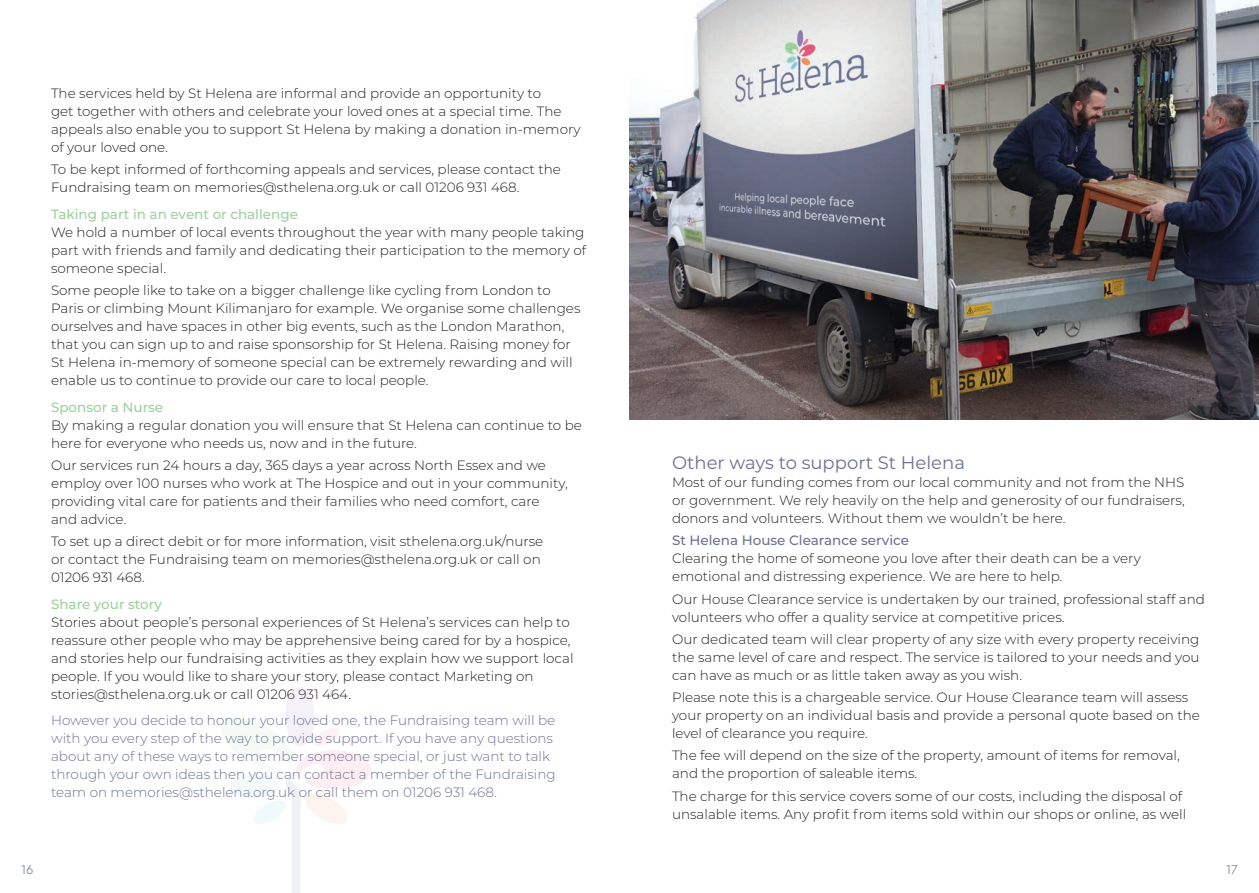
<style>
.page{position:relative;width:1259px;height:893px;background:#fff}
.page>*{position:absolute;margin:0;border:0;box-sizing:border-box;transform-origin:0 0}
.grey_section_head_2{font:18px "Montserrat";color:#697292}
._9_12_body_text_1{font:300 13.5px/18px "Montserrat";color:#231f20}
._9_12_green_subhead{font:300 13.5px/18px "Montserrat";color:#231f20}
._9_12_green_subhead-2{font:300 13.5px/18px "Montserrat";color:#697292}
.grey_section_head_2-2{font:300 13.5px/18px "Montserrat";color:#231f20;text-align:justify}
.t1{font:300 13.5px "Cera PRO";color:#697292}
.s1{font-weight:500;color:#9cd19c}
.s2{font-weight:500;color:#697292}
</style>
<div class="page">
<div style="left:285px;top:686px;width:29px;height:61px;background:#f4f2f8;border-radius:50%"></div>
<svg style="left:231px;top:728px;width:140px;height:165px"></svg>
<img style="left:629px;top:0;width:630px;height:420px">
<p class="_9_12_body_text_1" style="left:51px;top:84px;width:531px">The services held by St Helena are informal and provide an opportunity to<br>get together with others and celebrate your loved ones at a special time. The appeals also enable you to support St Helena by making a donation in-memory of your loved one.</p>
<p class="_9_12_body_text_1" style="left:51px;top:160px;width:511px">To be kept informed of forthcoming appeals and services, please contact the<br>Fundraising team on memories@sthelena.org.uk or call 01206 931 468.</p>
<p class="_9_12_green_subhead" style="left:51px;top:205px;width:537px"><span class="s1">Taking part in an event or challenge<br></span>We hold a number of local events throughout the year with many people taking part with friends and family and dedicating their participation to the memory of someone special.</p>
<p class="_9_12_body_text_1" style="left:51px;top:281px;width:531px">Some people like to take on a bigger challenge like cycling from London to Paris or climbing Mount Kilimanjaro for example. We organise some challenges ourselves and have spaces in other big events, such as the London Marathon, that you can sign up to and raise sponsorship for St Helena. Raising money for St Helena in-memory of someone special can be extremely rewarding and will enable us to continue to provide our care to local people.</p>
<p class="_9_12_green_subhead" style="left:51px;top:397px;width:532px"><span class="s1">Sponsor a Nurse<br></span>By making a regular donation you will ensure that St Helena can continue to be here for everyone who needs us, now and in the future.</p>
<p class="_9_12_body_text_1" style="left:51px;top:456px;width:518px">Our services run 24 hours a day, 365 days a year across North Essex and we employ over 100 nurses who work at The Hospice and out in your community, providing vital care for patients and their families who need comfort, care and advice.</p>
<p class="_9_12_body_text_1" style="left:51px;top:532px;width:494px">To set up a direct debit or for more information, visit sthelena.org.uk/nurse or contact the Fundraising team on memories@sthelena.org.uk or call on<br>01206 931 468.</p>
<p class="_9_12_green_subhead" style="left:51px;top:594px;width:524px"><span class="s1">Share your story<br></span>Stories about people’s personal experiences of St Helena’s services can help to reassure other people who may be apprehensive being cared for by a hospice, and stories help our fundraising activities as they explain how we support local people. If you would like to share your story, please contact Marketing on stories@sthelena.org.uk or call 01206 931 464.</p>
<p class="_9_12_green_subhead-2" style="left:51px;top:711px;width:506px">However you decide to honour your loved one, the Fundraising team will be with you every step of the way to provide support. If you have any questions about any of these ways to remember someone special, or just want to talk through your own ideas then you can contact a member of the Fundraising team on memories@sthelena.org.uk or call them on 01206 931 468.</p>
<p class="grey_section_head_2" style="left:672px;top:450px;width:294px">Other ways to support St Helena</p>
<p class="grey_section_head_2-2" style="left:672px;top:473px;width:514px">Most of our funding comes from our local community and not from the NHS or government. We rely heavily on the help and generosity of our fundraisers, donors and volunteers. Without them we wouldn’t be here.</p>
<p class="_9_12_body_text_1" style="left:672px;top:531px;width:470px"><span class="s2">St Helena House Clearance service<br></span>Clearing the home of someone you love after their death can be a very emotional and distressing experience. We are here to help.</p>
<p class="_9_12_body_text_1" style="left:672px;top:589px;width:534px">Our House Clearance service is undertaken by our trained, professional staff and volunteers who offer a quality service at competitive prices.</p>
<p class="_9_12_body_text_1" style="left:672px;top:630px;width:529px;text-align:justify">Our dedicated team will clear property of any size with every property receiving the same level of care and respect. The service is tailored to your needs and you can have as much or as little taken away as you wish.</p>
<p class="_9_12_body_text_1" style="left:672px;top:688px;width:529px">Please note this is a chargeable service. Our House Clearance team will assess your property on an individual basis and provide a personal quote based on the level of clearance you require.</p>
<p class="_9_12_body_text_1" style="left:672px;top:746px;width:509px">The fee will depend on the size of the property, amount of items for removal, and the proportion of saleable items.</p>
<p class="_9_12_body_text_1" style="left:672px;top:786px;width:516px">The charge for this service covers some of our costs, including the disposal of unsalable items. Any profit from items sold within our shops or online, as well</p>
<p class="t1" style="left:21px;top:861px;width:14px">16</p>
<p class="t1" style="left:1226px;top:861px;width:13px">17</p>
</div>
